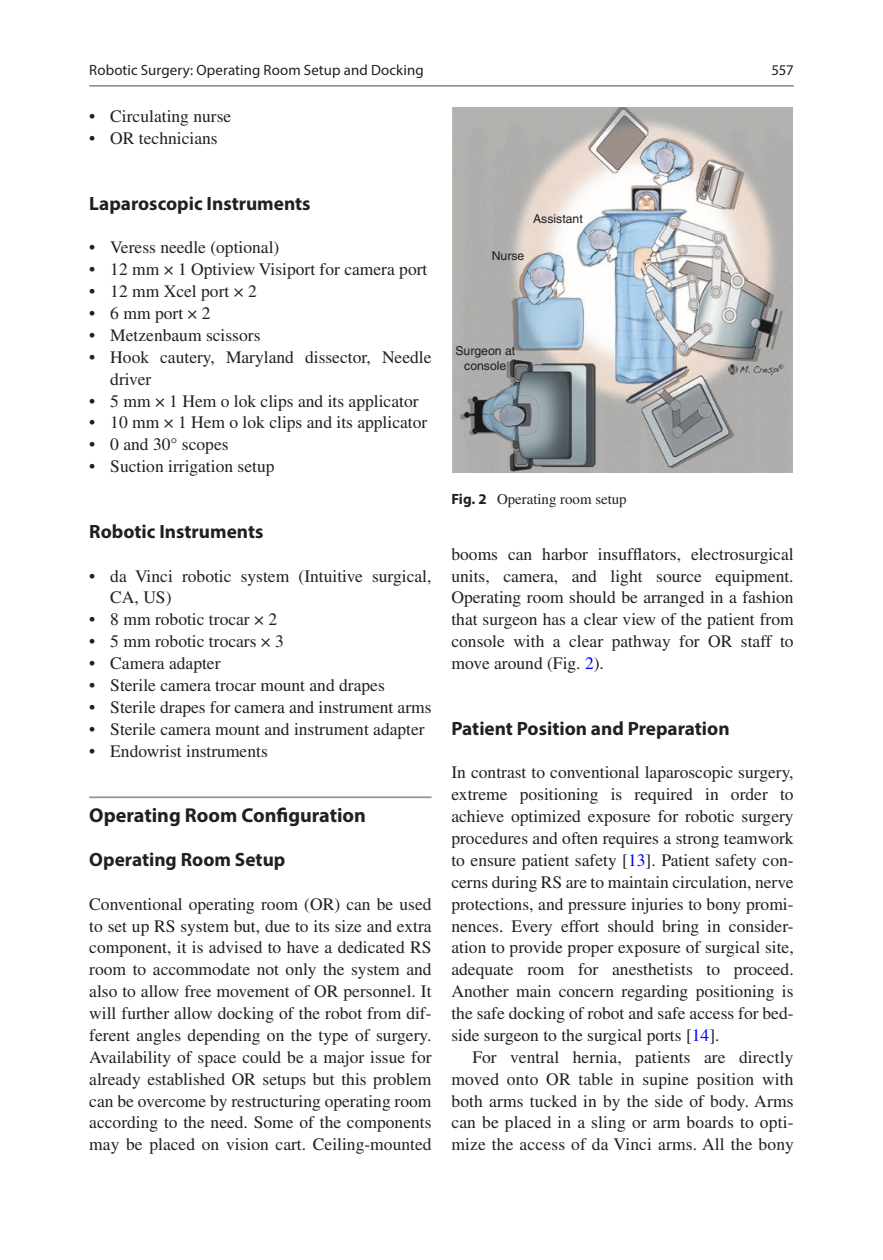
<style>
.page{position:relative;width:883px;height:1260px;background:#fff}
.page>*{position:absolute;margin:0;border:0;box-sizing:border-box;transform-origin:0 0}
._1_hd{font:700 20.12px "Myriad Pro";color:#231f20}
._2_hd{font:700 19.25px "Myriad Pro";color:#231f20}
._1_hd_2_hd{font:700 19.25px "Myriad Pro";color:#231f20}
.Text_flush{font:17.5px/21.9px "Times LT Std";color:#231f20;text-align:justify}
.Text{font:17.5px/21.9px "Times LT Std";letter-spacing:.01em;color:#231f20;text-align:justify}
.t1{font:14.88px "Myriad Pro";letter-spacing:.01em;color:#231f20}
.t2{font:14.88px "Times LT Std";color:#231f20}
.t3{font:12.25px/14.7px "Helvetica 2";color:#1d1e1f;text-align:center}
.s1{font-family:"Myriad Pro";font-weight:700}
.s2{color:#00f}
</style>
<div class="page">
<hr style="left:89px;top:796px;width:343px;height:2px;background:#939598">
<img style="left:452px;top:107px;width:341px;height:366px">
<hr style="left:89px;top:85px;width:705px;height:2px;background:#939598">
<p class="t1" style="left:89px;top:61px;width:336px">Robotic Surgery: Operating Room Setup and Docking</p>
<p class="Text_flush" style="left:89px;top:105px;width:144px">• Circulating nurse</p>
<p class="Text_flush" style="left:89px;top:127px;width:130px">• OR technicians</p>
<p class="t1" style="left:771px;top:61px;width:24px">557</p>
<h3 class="_2_hd" style="left:89px;top:191px;width:223px">Laparoscopic Instruments</h3>
<p class="Text_flush" style="left:89px;top:237px;width:192px">• Veress needle (optional)</p>
<p class="Text_flush" style="left:89px;top:258px;width:340px">• 12 mm × 1 Optiview Visiport for camera port</p>
<p class="Text_flush" style="left:89px;top:280px;width:169px">• 12 mm Xcel port × 2</p>
<p class="Text_flush" style="left:89px;top:302px;width:123px">• 6 mm port × 2</p>
<p class="Text_flush" style="left:89px;top:324px;width:173px">• Metzenbaum scissors</p>
<p class="Text_flush" style="left:110px;top:346px;width:323px;text-indent:-21px">• Hook cautery, Maryland dissector, Needle driver</p>
<p class="Text_flush" style="left:89px;top:390px;width:331px">• 5 mm × 1 Hem o lok clips and its applicator</p>
<p class="Text_flush" style="left:89px;top:412px;width:340px">• 10 mm × 1 Hem o lok clips and its applicator</p>
<p class="Text_flush" style="left:89px;top:433px;width:141px">• 0 and 30° scopes</p>
<p class="Text_flush" style="left:89px;top:455px;width:187px">• Suction irrigation setup</p>
<h3 class="_2_hd" style="left:89px;top:519px;width:176px">Robotic Instruments</h3>
<p class="Text_flush" style="left:110px;top:565px;width:323px;text-indent:-21px">• da Vinci robotic system (Intuitive surgical,<br>CA, US)</p>
<p class="Text_flush" style="left:89px;top:608px;width:189px">• 8 mm robotic trocar × 2</p>
<p class="Text_flush" style="left:89px;top:630px;width:196px">• 5 mm robotic trocars × 3</p>
<p class="Text_flush" style="left:89px;top:652px;width:133px">• Camera adapter</p>
<p class="Text_flush" style="left:89px;top:674px;width:297px">• Sterile camera trocar mount and drapes</p>
<p class="Text_flush" style="left:89px;top:696px;width:344px">• Sterile drapes for camera and instrument arms</p>
<p class="Text_flush" style="left:89px;top:718px;width:337px">• Sterile camera mount and instrument adapter</p>
<p class="Text_flush" style="left:89px;top:740px;width:180px">• Endowrist instruments</p>
<h2 class="_1_hd" style="left:89px;top:802px;width:278px">Operating Room Configuration</h2>
<h3 class="_1_hd_2_hd" style="left:89px;top:847px;width:198px">Operating Room Setup</h3>
<p class="Text_flush" style="left:89px;top:893px;width:344px">Conventional operating room (OR) can be used to set up RS system but, due to its size and extra component, it is advised to have a dedicated RS room to accommodate not only the system and also to allow free movement of OR personnel. It will further allow docking of the robot from dif&shy;ferent angles depending on the type of surgery.<br>Availability of space could be a major issue for already established OR setups but this problem can be overcome by restructuring operating room according to the need. Some of the components may be placed on vision cart. Ceiling-mounted</p>
<p class="t3" style="left:533px;top:211px;width:51px">Assistant</p>
<p class="t3" style="left:492px;top:249px;width:34px">Nurse</p>
<p class="t3" style="left:455px;top:343px;width:61px">Surgeon at console</p>
<p class="t2" style="left:451px;top:491px;width:177px"><span class="s1">Fig. 2</span> Operating room setup</p>
<p class="Text_flush" style="left:451px;top:543px;width:344px">booms can harbor insufflators, electrosurgical units, camera, and light source equipment.<br>Operating room should be arranged in a fashion that surgeon has a clear view of the patient from console with a clear pathway for OR staff to move around (Fig. <span class="s2">2</span>).</p>
<h3 class="_2_hd" style="left:451px;top:716px;width:280px">Patient Position and Preparation</h3>
<p class="Text_flush" style="left:451px;top:762px;width:344px">In contrast to conventional laparoscopic surgery, extreme positioning is required in order to achieve optimized exposure for robotic surgery procedures and often requires a strong teamwork to ensure patient safety [<span class="s2">13</span>]. Patient safety con&shy;cerns during RS are to maintain circulation, nerve protections, and pressure injuries to bony promi&shy;nences. Every effort should bring in consider&shy;ation to provide proper exposure of surgical site, adequate room for anesthetists to proceed.<br>Another main concern regarding positioning is the safe docking of robot and safe access for bed&shy;side surgeon to the surgical ports [<span class="s2">14</span>].</p>
<p class="Text" style="left:451px;top:1046px;width:344px;text-indent:21px">For ventral hernia, patients are directly moved onto OR table in supine position with both arms tucked in by the side of body. Arms can be placed in a sling or arm boards to opti&shy;mize the access of da Vinci arms. All the bony</p>
</div>
